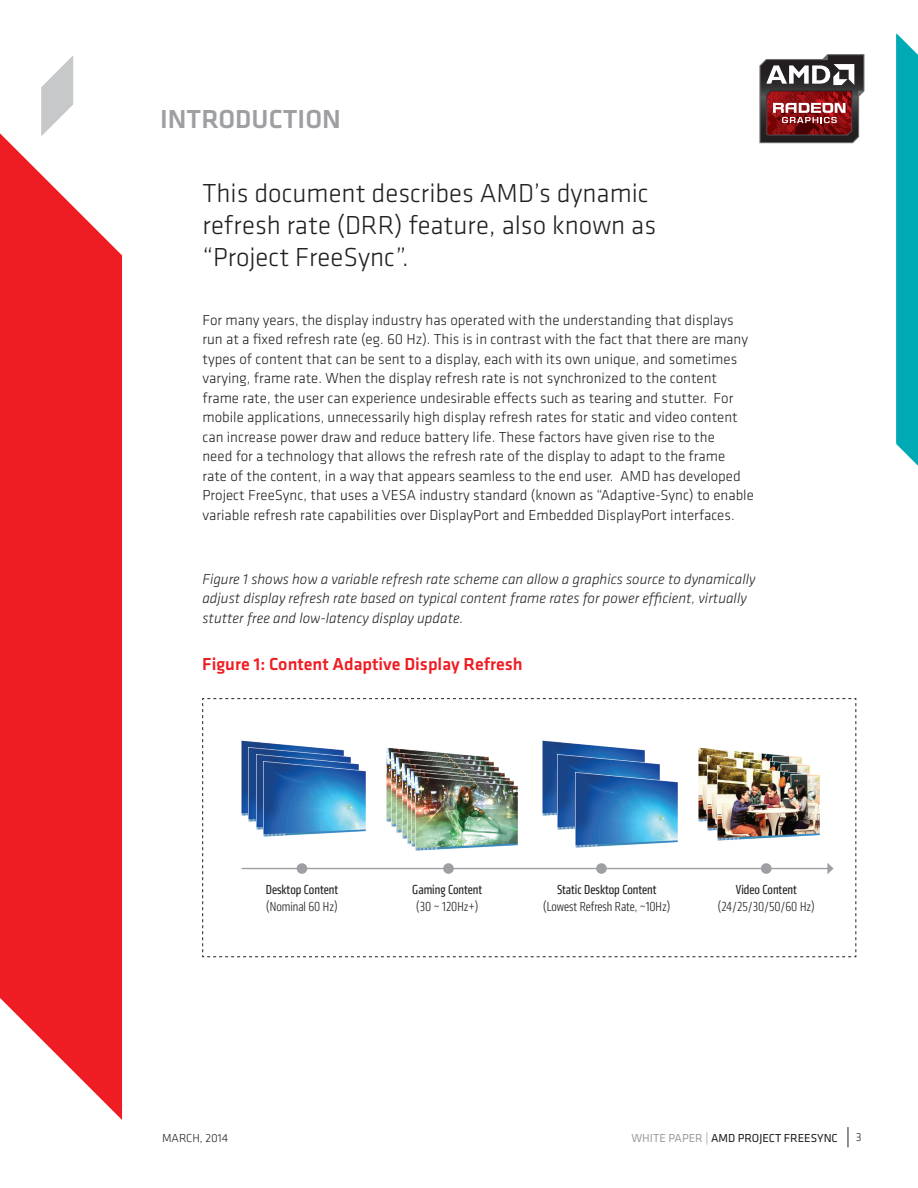
<style>
.page{position:relative;width:918px;height:1188px;background:#fff}
.page>*{position:absolute;margin:0;border:0;box-sizing:border-box;transform-origin:0 0}
.t1{font:300 27px/32.4px "Klavika";color:#231f20}
.Main_Headers{font:500 27px "Klavika";color:#9d9fa2}
.Figure_Callout{font:500 18px "Klavika";color:#ee1d23}
.t2{font:300 15px/19.5px "Klavika";color:#231f20}
.Bullets{font:italic 300 15px/19.5px "Klavika";color:#231f20}
.t3{font:300 condensed 13.65px "Klavika";color:#231f20}
.t4{font:condensed 13.65px "Klavika";color:#231f20}
.t5{font:12px "Klavika";color:#231f20}
.t6{font:300 12px "Klavika";color:#231f20}
.s1{color:#9d9fa2}
</style>
<div class="page">
<svg style="left:848px;top:1127px;width:1px;height:20px"></svg>
<svg style="left:0;top:93px;width:122px;height:1027px;background:#f03e43"></svg>
<svg style="left:759px;top:54px;width:105px;height:89px"></svg>
<svg style="left:41px;top:56px;width:32px;height:80px"></svg>
<svg style="left:896px;top:33px;width:22px;height:433px;background:#0fafb9"></svg>
<img style="left:202px;top:698px;width:655px;height:260px">
<p class="Main_Headers" style="left:160px;top:101px;width:182px">INTRODUCTION</p>
<p class="t1" style="left:202px;top:176px;width:455px">This document describes AMD’s dynamic refresh rate (DRR) feature, also known as “Project FreeSync”.</p>
<p class="t2" style="left:202px;top:310px;width:553px">For many years, the display industry has operated with the understanding that displays run at a fixed refresh rate (eg. 60 Hz). This is in contrast with the fact that there are many types of content that can be sent to a display, each with its own unique, and sometimes varying, frame rate. When the display refresh rate is not synchronized to the content frame rate, the user can experience undesirable effects such as tearing and stutter. For mobile applications, unnecessarily high display refresh rates for static and video content can increase power draw and reduce battery life. These factors have given rise to the<br>need for a technology that allows the refresh rate of the display to adapt to the frame<br>rate of the content, in a way that appears seamless to the end user. AMD has developed Project FreeSync, that uses a VESA industry standard (known as “Adaptive-Sync) to enable variable refresh rate capabilities over DisplayPort and Embedded DisplayPort interfaces.</p>
<p class="Bullets" style="left:202px;top:569px;width:554px">Figure 1 shows how a variable refresh rate scheme can allow a graphics source to dynamically adjust display refresh rate based on typical content frame rates for power efficient, virtually stutter free and low-latency display update.</p>
<p class="Figure_Callout" style="left:202px;top:652px;width:322px">Figure 1: Content Adaptive Display Refresh</p>
<p class="t4" style="left:266px;top:881px;width:74px">Desktop Content</p>
<p class="t3" style="left:266px;top:899px;width:73px">(Nominal 60 Hz)</p>
<p class="t4" style="left:412px;top:881px;width:71px">Gaming Content</p>
<p class="t3" style="left:416px;top:899px;width:64px">(30 ~ 120Hz+)</p>
<p class="t4" style="left:557px;top:881px;width:101px">Static Desktop Content</p>
<p class="t3" style="left:543px;top:899px;width:129px">(Lowest Refresh Rate, ~10Hz)</p>
<p class="t4" style="left:736px;top:881px;width:62px">Video Content</p>
<p class="t3" style="left:718px;top:899px;width:99px">(24/25/30/50/60 Hz)</p>
<p class="t6" style="left:162px;top:1130px;width:68px">MARCH, 2014</p>
<p class="t5" style="left:631px;top:1130px;width:208px"><span class="s1">WHITE PAPER |</span> AMD PROJECT FREESYNC</p>
<p class="t6" style="left:856px;top:1130px;width:7px">3</p>
</div>
